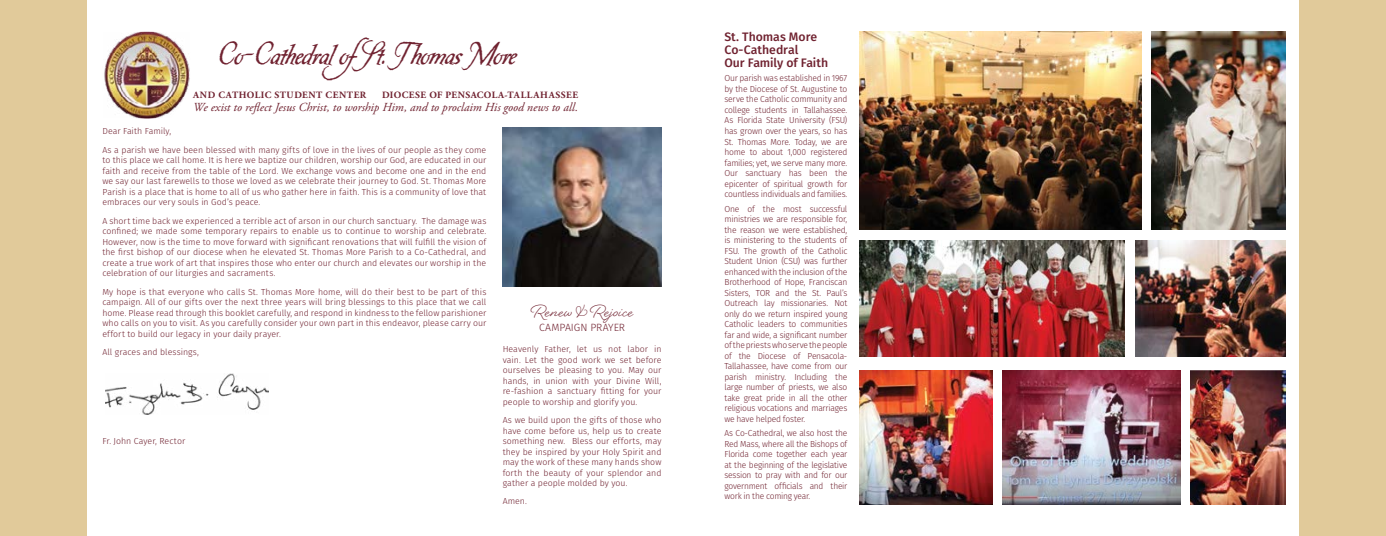
<style>
.page{position:relative;width:1386px;height:536px;background:#fff}
.page>*{position:absolute;margin:0;border:0;box-sizing:border-box;transform-origin:0 0}
.t1{font:31.5px "Carmilla";letter-spacing:-.015em;color:#702230}
.t2{font:700 17.5px "Beloved Script";letter-spacing:.03em;color:#702230}
.t3{font:italic 12.25px "Adobe Garamond Pro";color:#702230}
.t4{font:500 12.25px/13.1px "Fira Sans";letter-spacing:-.005em;color:#702230}
.t5{font:300 10.5px "Fira Sans";letter-spacing:-.005em;color:#702230}
.t6{font:700 9.62px "Adobe Garamond Pro";letter-spacing:.06em;color:#702230}
.t7{font:300 8.75px/10.5px "Fira Sans";color:#702230;text-align:justify}
.t8{font:300 8.75px/10.5px "Fira Sans";color:#702230;text-align:justify;scale:.96 1}
</style>
<div class="page">
<div style="left:0;top:0;width:87px;height:536px;background:#e1ca9a"></div>
<img style="left:503px;top:128px;width:158px;height:159px">
<img style="left:106px;top:373px;width:163px;height:41px">
<img style="left:104px;top:32px;width:86px;height:86px">
<img style="left:860px;top:241px;width:265px;height:115px">
<img style="left:1152px;top:32px;width:133px;height:198px">
<img style="left:860px;top:32px;width:281px;height:198px">
<img style="left:1135px;top:241px;width:150px;height:115px">
<img style="left:1002px;top:370px;width:179px;height:134px">
<img style="left:1191px;top:370px;width:94px;height:134px">
<img style="left:860px;top:370px;width:132px;height:134px">
<div style="left:1299px;top:0;width:87px;height:536px;background:#e1ca9a"></div>
<h1 class="t1" style="left:219px;top:35px;width:298px">Co-Cathedral ofSt.Thomas More</h1>
<p class="t6" style="left:193px;top:89px;width:175px">AND CATHOLIC STUDENT CENTER</p>
<p class="t6" style="left:382px;top:89px;width:198px">DIOCESE OF PENSACOLA-TALLAHASSEE</p>
<h3 class="t3" style="left:193px;top:100px;width:387px">We exist to reflect Jesus Christ, to worship Him, and to proclaim His good news to all.</h3>
<p class="t7" style="left:102px;top:122px;width:385px;line-height:18.4px">Dear Faith Family,<br>As a parish we have been blessed with many gifts of love in the lives of our people as they come</p>
<p class="t7" style="left:102px;top:155px;width:386px">to this place we call home. It is here we baptize our children, worship our God, are educated in our faith and receive from the table of the Lord. We exchange vows and become one and in the end we say our last farewells to those we loved as we celebrate their journey to God. St. Thomas More Parish is a place that is home to all of us who gather here in faith. This is a community of love that embraces our very souls in God’s peace.</p>
<p class="t7" style="left:102px;top:215px;width:386px">A short time back we experienced a terrible act of arson in our church sanctuary. The damage was confined; we made some temporary repairs to enable us to continue to worship and celebrate.<br>However, now is the time to move forward with significant renovations that will fulfill the vision of the first bishop of our diocese when he elevated St. Thomas More Parish to a Co-Cathedral, and create a true work of art that inspires those who enter our church and elevates our worship in the celebration of our liturgies and sacraments.</p>
<p class="t7" style="left:102px;top:286px;width:386px">My hope is that everyone who calls St. Thomas More home, will do their best to be part of this campaign. All of our gifts over the next three years will bring blessings to this place that we call home. Please read through this booklet carefully, and respond in kindness to the fellow parishioner who calls on you to visit. As you carefully consider your own part in this endeavor, please carry our effort to build our legacy in your daily prayer.</p>
<p class="t7" style="left:102px;top:347px;width:98px">All graces and blessings,</p>
<p class="t7" style="left:102px;top:436px;width:84px">Fr. John Cayer, Rector</p>
<h2 class="t2" style="left:531px;top:300px;width:104px">Renew &amp; Rejoice</h2>
<p class="t5" style="left:539px;top:320px;width:88px">CAMPAIGN PRAYER</p>
<p class="t7" style="left:503px;top:343px;width:160px">Heavenly Father, let us not labor in vain. Let the good work we set before ourselves be pleasing to you. May our hands, in union with your Divine Will, re-fashion a sanctuary fitting for your people to worship and glorify you.</p>
<p class="t7" style="left:503px;top:414px;width:160px">As we build upon the gifts of those who have come before us, help us to create something new. Bless our efforts, may they be inspired by your Holy Spirit and may the work of these many hands show forth the beauty of your splendor and gather a people molded by you.</p>
<p class="t7" style="left:503px;top:496px;width:26px">Amen.</p>
<h3 class="t4" style="left:724px;top:30px;width:105px">St. Thomas More<br>Co-Cathedral<br>Our Family of Faith</h3>
<p class="t7" style="left:724px;top:73px;width:124px">Our parish was established in 1967 by the Diocese of St. Augustine to serve the Catholic community and college students in Tallahassee.<br>As Florida State University (FSU) has grown over the years, so has St. Thomas More. Today, we are home to about 1,000 registered families; yet, we serve many more.<br>Our sanctuary has been the epicenter of spiritual growth for countless individuals and families.</p>
<p class="t7" style="left:724px;top:203px;width:124px">One of the most successful ministries we are responsible for, the reason we were established, is ministering to the students of FSU. The growth of the Catholic Student Union (CSU) was further enhanced with the inclusion of the Brotherhood of Hope, Franciscan Sisters, TOR and the St. Paul’s Outreach lay missionaries. Not only do we return inspired young Catholic leaders to communities far and wide, a significant number of the priests who serve the people of the Diocese of Pensacola-Tallahassee, have come from our parish ministry. Including the large number of priests, we also take great pride in all the other religious vocations and marriages we have helped foster.</p>
<p class="t8" style="left:724px;top:427px;width:129px">As Co-Cathedral, we also host the Red Mass, where all the Bishops of Florida come together each year at the beginning of the legislative session to pray with and for our government officials and their work in the coming year.</p>
</div>
